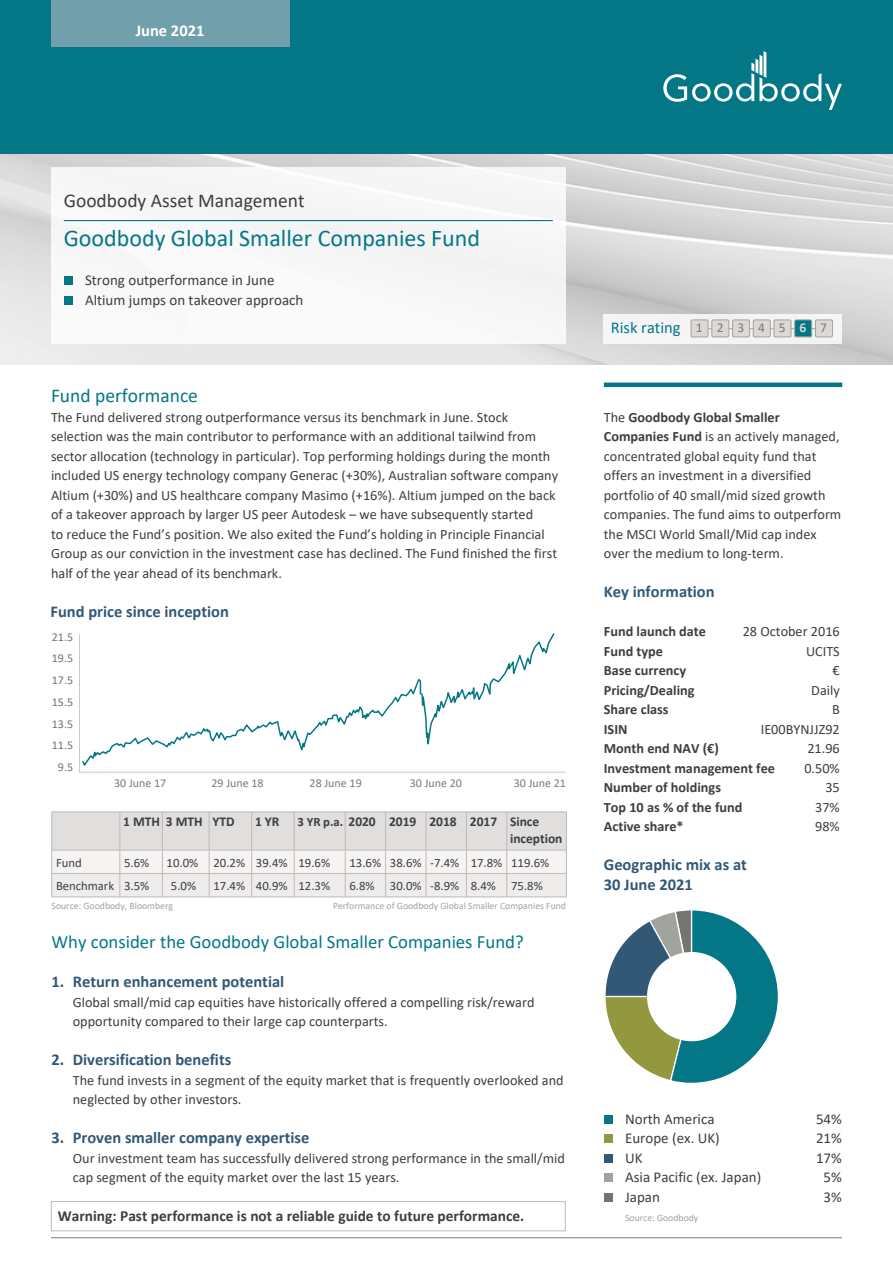
<style>
.page{position:relative;width:893px;height:1263px;background:#fff}
.page>*{position:absolute;margin:0;border:0;box-sizing:border-box;transform-origin:0 0}
.t1{font:24px "Calibri";color:#047787}
.t2{font:19.5px "Calibri";color:#3e3e3f}
.t3{font:19.5px "Calibri";color:#047787}
.t4{font:18.75px "Calibri";color:#047787}
.t5{font:700 16.5px/19.5px "Calibri";color:#325875}
.t6{font:16.5px "Calibri";color:#047787}
.t7{font:700 16.5px "Calibri";color:#fff}
.t8{font:700 15.3px "Calibri";color:#3e3e3f}
.t9{font:15px/19.5px "Calibri";color:#3e3e3f}
.t10{font:14.25px/19.5px "Calibri";color:#3e3e3f}
.t11{font:700 14.25px "Calibri";color:#3e3e3f}
.t12{font:700 13.5px/16.5px "Calibri";letter-spacing:-.005em;color:#3e3e3f}
.t13{font:12.75px "Calibri";color:#3e3e3f}
.t14{font:12px "Calibri";color:#7c7a75}
.t15{font:12px/21.8px "Calibri";color:#727570;text-align:center}
.t16{font:9.75px "Calibri";color:#a1a39f}
.s1{font-size:12.75px}
.s2{font-size:13.5px;color:#7c7a75}
.s3{font-weight:700;font-size:13.5px;color:#dcd8d5}
.s4{font-weight:700}
</style>
<div class="page">
<img style="left:0;top:153px;width:893px;height:211px">
<div style="left:0;top:0;width:893px;height:153px;background:#047787"></div>
<div style="left:51px;top:0;width:238px;height:47px;background:#71a0ac"></div>
<div style="left:51px;top:167px;width:515px;height:177px;background:#f7f7f7"></div>
<svg style="left:663px;top:51px;width:179px;height:59px"></svg>
<hr style="left:51px;top:1237px;width:791px;height:1px;background:#7c7a75">
<hr style="left:64px;top:220px;width:489px;height:1px;background:#047787">
<div style="left:51px;top:1201px;width:515px;height:30px;border:1px solid #bdbab8"></div>
<svg style="left:604px;top:314px;width:238px;height:29px;fill:#f4f4f4"></svg>
<hr style="left:705px;top:328px;width:114px;height:1px;background:#a1a39f">
<div style="left:691px;top:320px;width:17px;height:17px;background:#dcd8d5"></div>
<div style="left:691px;top:320px;width:17px;height:17px;border:1px solid #a1a39f"></div>
<div style="left:712px;top:320px;width:17px;height:17px;background:#dcd8d5"></div>
<div style="left:712px;top:320px;width:17px;height:17px;border:1px solid #a1a39f"></div>
<div style="left:732px;top:320px;width:17px;height:17px;background:#dcd8d5"></div>
<div style="left:732px;top:320px;width:18px;height:17px;border:1px solid #a1a39f"></div>
<div style="left:753px;top:320px;width:17px;height:17px;background:#dcd8d5"></div>
<div style="left:753px;top:320px;width:17px;height:17px;border:1px solid #a1a39f"></div>
<div style="left:774px;top:320px;width:17px;height:17px;background:#dcd8d5"></div>
<div style="left:774px;top:320px;width:17px;height:17px;border:1px solid #a1a39f"></div>
<div style="left:795px;top:320px;width:17px;height:17px;background:#047787"></div>
<div style="left:794px;top:320px;width:18px;height:17px;border:1px solid #a1a39f"></div>
<div style="left:815px;top:320px;width:17px;height:17px;background:#dcd8d5"></div>
<div style="left:815px;top:320px;width:18px;height:17px;border:1px solid #a1a39f"></div>
<hr style="left:604px;top:383px;width:238px;height:4px;background:#047787">
<svg style="left:79px;top:634px;width:487px;height:139px"></svg>
<div style="left:64px;top:277px;width:8px;height:8px;background:#047787"></div>
<div style="left:64px;top:296px;width:8px;height:9px;background:#047787"></div>
<svg style="left:52px;top:812px;width:515px;height:85px"></svg>
<hr style="left:52px;top:897px;width:68px;height:1px;background:#bdbab8">
<hr style="left:120px;top:897px;width:42px;height:1px;background:#bdbab8">
<hr style="left:162px;top:897px;width:47px;height:1px;background:#bdbab8">
<hr style="left:209px;top:897px;width:43px;height:1px;background:#bdbab8">
<hr style="left:252px;top:897px;width:42px;height:1px;background:#bdbab8">
<hr style="left:294px;top:897px;width:51px;height:1px;background:#bdbab8">
<hr style="left:345px;top:897px;width:41px;height:1px;background:#bdbab8">
<hr style="left:386px;top:897px;width:40px;height:1px;background:#bdbab8">
<hr style="left:426px;top:897px;width:40px;height:1px;background:#bdbab8">
<hr style="left:466px;top:897px;width:41px;height:1px;background:#bdbab8">
<hr style="left:507px;top:897px;width:60px;height:1px;background:#bdbab8">
<div style="left:604px;top:1115px;width:8px;height:9px;background:#047787"></div>
<div style="left:604px;top:1135px;width:8px;height:8px;background:#93983e"></div>
<div style="left:604px;top:1154px;width:8px;height:9px;background:#325875"></div>
<div style="left:604px;top:1174px;width:8px;height:8px;background:#a1a39f"></div>
<div style="left:604px;top:1193px;width:8px;height:9px;background:#727570"></div>
<svg style="left:605px;top:910px;width:173px;height:173px"></svg>
<div style="left:647px;top:952px;width:89px;height:89px;background:#fff;border-radius:50%"></div>
<svg style="left:81px;top:633px;width:475px;height:135px"></svg>
<p class="t7" style="left:136px;top:19px;width:70px">June 2021</p>
<h2 class="t2" style="left:64px;top:187px;width:242px">Goodbody Asset Management</h2>
<h1 class="t1" style="left:64px;top:221px;width:418px">Goodbody Global Smaller Companies Fund</h1>
<p class="t9" style="left:85px;top:270px;width:220px">Strong outperformance in June<br>Altium jumps on takeover approach</p>
<h2 class="t3" style="left:51px;top:382px;width:148px">Fund performance</h2>
<p class="t10" style="left:51px;top:407px;width:509px">The Fund delivered strong outperformance versus its benchmark in June. Stock selection was the main contributor to performance with an additional tailwind from sector allocation (technology in particular). Top performing holdings during the month included US energy technology company Generac (+30%), Australian software company Altium (+30%) and US healthcare company Masimo (+16%). Altium jumped on the back of a takeover approach by larger US peer Autodesk – we have subsequently started<br>to reduce the Fund’s position. We also exited the Fund’s holding in Principle Financial Group as our conviction in the investment case has declined. The Fund finished the first half of the year ahead of its benchmark.</p>
<p class="t5" style="left:50px;top:601px;width:180px">Fund price since inception</p>
<p class="t15" style="left:52px;top:625px;width:23px">21.5<br>19.5<br>17.5<br>15.5<br>13.5<br>11.5<br>9.5</p>
<p class="t14" style="left:114px;top:775px;width:54px">30 June 17</p>
<p class="t14" style="left:211px;top:775px;width:54px">29 June 18</p>
<p class="t14" style="left:310px;top:775px;width:54px">28 June 19</p>
<p class="t14" style="left:410px;top:775px;width:54px">30 June 20</p>
<p class="t14" style="left:514px;top:775px;width:54px">30 June 21</p>
<p class="t12" style="left:123px;top:813px;width:113px">1 MTH 3 MTH YTD</p>
<p class="t12" style="left:255px;top:813px;width:26px">1 YR</p>
<p class="t12" style="left:510px;top:813px;width:54px;text-indent:-213px"><span class="s1">3 YR p.a.</span> 2020 2019 2018 2017 Since inception</p>
<p class="t13" style="left:56px;top:853px;width:27px">Fund</p>
<p class="t13" style="left:124px;top:853px;width:27px">5.6%</p>
<p class="t13" style="left:167px;top:853px;width:165px">10.0% 20.2% 39.4% 19.6%</p>
<p class="t13" style="left:349px;top:853px;width:201px">13.6% 38.6% -7.4% 17.8% 119.6%</p>
<p class="t13" style="left:56px;top:877px;width:95px">Benchmark 3.5%</p>
<p class="t13" style="left:171px;top:877px;width:27px">5.0%</p>
<p class="t13" style="left:213px;top:877px;width:118px">17.4% 40.9% 12.3%</p>
<p class="t13" style="left:349px;top:877px;width:195px">6.8% 30.0% -8.9% 8.4% 75.8%</p>
<p class="t16" style="left:52px;top:899px;width:123px">Source: Goodbody, Bloomberg</p>
<p class="t16" style="left:333px;top:899px;width:235px">Performance of Goodbody Global Smaller Companies Fund</p>
<h3 class="t4" style="left:52px;top:929px;width:474px">Why consider the Goodbody Global Smaller Companies Fund?</h3>
<p class="t5" style="left:52px;top:972px;width:234px">1. Return enhancement potential</p>
<p class="t10" style="left:73px;top:992px;width:463px">Global small/mid cap equities have historically offered a compelling risk/reward opportunity compared to their large cap counterparts.</p>
<p class="t5" style="left:52px;top:1050px;width:181px">2. Diversification benefits</p>
<p class="t10" style="left:73px;top:1070px;width:492px">The fund invests in a segment of the equity market that is frequently overlooked and neglected by other investors.</p>
<p class="t5" style="left:52px;top:1128px;width:259px">3. Proven smaller company expertise</p>
<p class="t10" style="left:73px;top:1148px;width:494px">Our investment team has successfully delivered strong performance in the small/mid cap segment of the equity market over the last 15 years.</p>
<p class="t8" style="left:58px;top:1205px;width:468px">Warning: Past performance is not a reliable guide to future performance.</p>
<p class="t6" style="left:611px;top:316px;width:218px">Risk rating <span class="s2">1 2 3 4 5</span> <span class="s3">6</span> <span class="s2">7</span></p>
<p class="t10" style="left:604px;top:407px;width:239px">The <span class="s4">Goodbody Global Smaller Companies Fund</span> is an actively managed, concentrated global equity fund that offers an investment in a diversified portfolio of 40 small/mid sized growth companies. The fund aims to outperform the MSCI World Small/Mid cap index over the medium to long-term.</p>
<p class="t5" style="left:604px;top:582px;width:112px">Key information</p>
<p class="t11" style="left:604px;top:621px;width:104px">Fund launch date</p>
<p class="t10" style="left:743px;top:621px;width:99px">28 October 2016</p>
<p class="t11" style="left:604px;top:641px;width:61px">Fund type</p>
<p class="t10" style="left:806px;top:641px;width:35px">UCITS</p>
<p class="t11" style="left:604px;top:660px;width:84px">Base currency</p>
<p class="t10" style="left:833px;top:660px;width:9px">€</p>
<p class="t11" style="left:604px;top:680px;width:92px">Pricing/Dealing</p>
<p class="t10" style="left:811px;top:680px;width:30px">Daily</p>
<p class="t11" style="left:604px;top:699px;width:66px">Share class</p>
<p class="t10" style="left:832px;top:699px;width:9px">B</p>
<p class="t11" style="left:604px;top:719px;width:25px">ISIN</p>
<p class="t10" style="left:761px;top:719px;width:81px">IE00BYNJJZ92</p>
<p class="t11" style="left:604px;top:738px;width:117px">Month end NAV (€)</p>
<p class="t10" style="left:807px;top:738px;width:34px">21.96</p>
<p class="t11" style="left:604px;top:758px;width:173px">Investment management fee</p>
<p class="t10" style="left:804px;top:758px;width:37px">0.50%</p>
<p class="t11" style="left:604px;top:777px;width:119px">Number of holdings</p>
<p class="t10" style="left:825px;top:777px;width:16px">35</p>
<p class="t11" style="left:604px;top:797px;width:140px">Top 10 as % of the fund</p>
<p class="t10" style="left:815px;top:797px;width:26px">37%</p>
<p class="t11" style="left:604px;top:816px;width:81px">Active share*</p>
<p class="t10" style="left:815px;top:816px;width:26px">98%</p>
<p class="t5" style="left:604px;top:855px;width:145px">Geographic mix as at<br>30 June 2021</p>
<p class="t9" style="left:625px;top:1108px;width:91px">North America</p>
<p class="t9" style="left:816px;top:1108px;width:27px">54%</p>
<p class="t9" style="left:625px;top:1128px;width:96px">Europe (ex. UK)</p>
<p class="t9" style="left:816px;top:1128px;width:27px">21%</p>
<p class="t9" style="left:625px;top:1147px;width:19px">UK</p>
<p class="t9" style="left:816px;top:1147px;width:27px">17%</p>
<p class="t9" style="left:625px;top:1167px;width:138px">Asia Pacific (ex. Japan)</p>
<p class="t9" style="left:824px;top:1167px;width:20px">5%</p>
<p class="t9" style="left:625px;top:1186px;width:36px">Japan</p>
<p class="t9" style="left:824px;top:1186px;width:20px">3%</p>
<p class="t16" style="left:625px;top:1211px;width:75px">Source: Goodbody</p>
</div>
